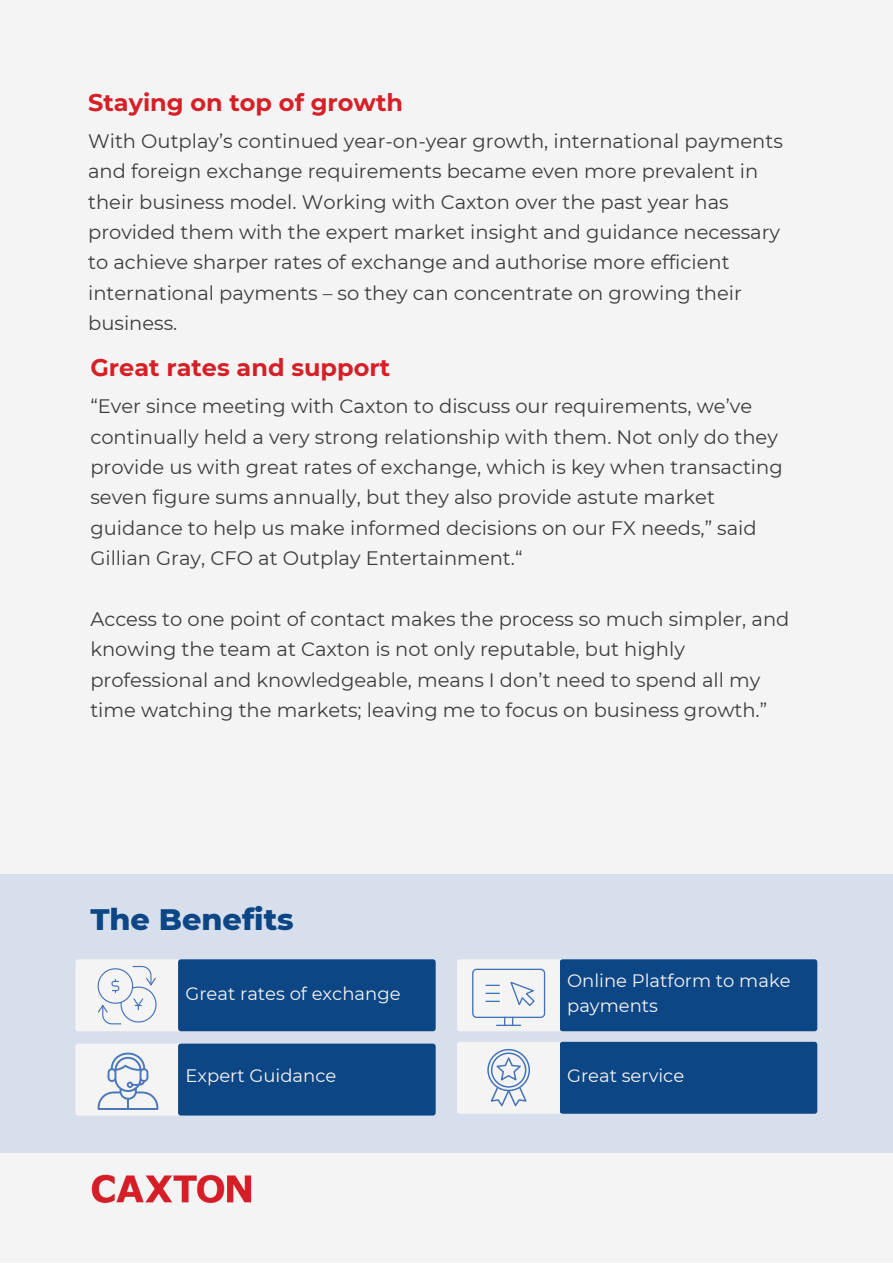
<style>
.page{position:relative;width:893px;height:1264px;background:#fff}
.page>*{position:absolute;margin:0;border:0;box-sizing:border-box;transform-origin:0 0}
.t1{font:800 30.3px "Montserrat";color:#0c4685}
.t2{font:700 24px "Montserrat";color:#d52027}
.t3{font:19.5px/30.3px "Montserrat";color:#3d3d3c}
.t4{font:18px/24.8px "Montserrat";color:#f5f4f4}
</style>
<div class="page">
<div style="left:0;top:0;width:892px;height:1262px;background:#f5f4f4"></div>
<img style="left:91px;top:1174px;width:160px;height:30px">
<div style="left:0;top:874px;width:892px;height:278px;background:#d8dfec"></div>
<div style="left:75px;top:959px;width:110px;height:72px;background:#f5f4f4;border-radius:3px"></div>
<div style="left:178px;top:959px;width:257px;height:72px;background:#0c4685;border-radius:3px"></div>
<div style="left:75px;top:1043px;width:110px;height:72px;background:#f5f4f4;border-radius:3px"></div>
<div style="left:178px;top:1043px;width:257px;height:72px;background:#0c4685;border-radius:3px"></div>
<div style="left:457px;top:959px;width:110px;height:72px;background:#f5f4f4;border-radius:3px"></div>
<div style="left:559px;top:959px;width:258px;height:72px;background:#0c4685;border-radius:3px"></div>
<div style="left:457px;top:1041px;width:110px;height:72px;background:#f5f4f4;border-radius:3px"></div>
<div style="left:559px;top:1041px;width:258px;height:72px;background:#0c4685;border-radius:3px"></div>
<hr style="left:496px;top:1024px;width:24px;height:2px;background:#4272b8">
<svg style="left:472px;top:968px;width:73px;height:57px"></svg>
<svg style="left:98px;top:966px;width:58px;height:58px"></svg>
<svg style="left:98px;top:1052px;width:60px;height:57px"></svg>
<svg style="left:487px;top:1048px;width:43px;height:58px"></svg>
<p class="t2" style="left:88px;top:88px;width:316px">Staying on top of growth</p>
<p class="t3" style="left:88px;top:126px;width:696px">With Outplay’s continued year-on-year growth, international payments and foreign exchange requirements became even more prevalent in their business model. Working with Caxton over the past year has provided them with the expert market insight and guidance necessary to achieve sharper rates of exchange and authorise more efficient international payments – so they can concentrate on growing their business.</p>
<p class="t2" style="left:90px;top:353px;width:301px">Great rates and support</p>
<p class="t3" style="left:90px;top:391px;width:693px">“Ever since meeting with Caxton to discuss our requirements, we’ve continually held a very strong relationship with them. Not only do they provide us with great rates of exchange, which is key when transacting seven figure sums annually, but they also provide astute market guidance to help us make informed decisions on our FX needs,” said Gillian Gray, CFO at Outplay Entertainment.“</p>
<p class="t3" style="left:90px;top:603px;width:700px">Access to one point of contact makes the process so much simpler, and knowing the team at Caxton is not only reputable, but highly professional and knowledgeable, means I don’t need to spend all my time watching the markets; leaving me to focus on business growth.”</p>
<h1 class="t1" style="left:90px;top:901px;width:205px">The Benefits</h1>
<p class="t4" style="left:185px;top:980px;width:216px">Great rates of exchange</p>
<p class="t4" style="left:185px;top:1063px;width:152px">Expert Guidance</p>
<p class="t4" style="left:567px;top:968px;width:225px">Online Platform to make payments</p>
<p class="t4" style="left:567px;top:1063px;width:119px">Great service</p>
</div>
